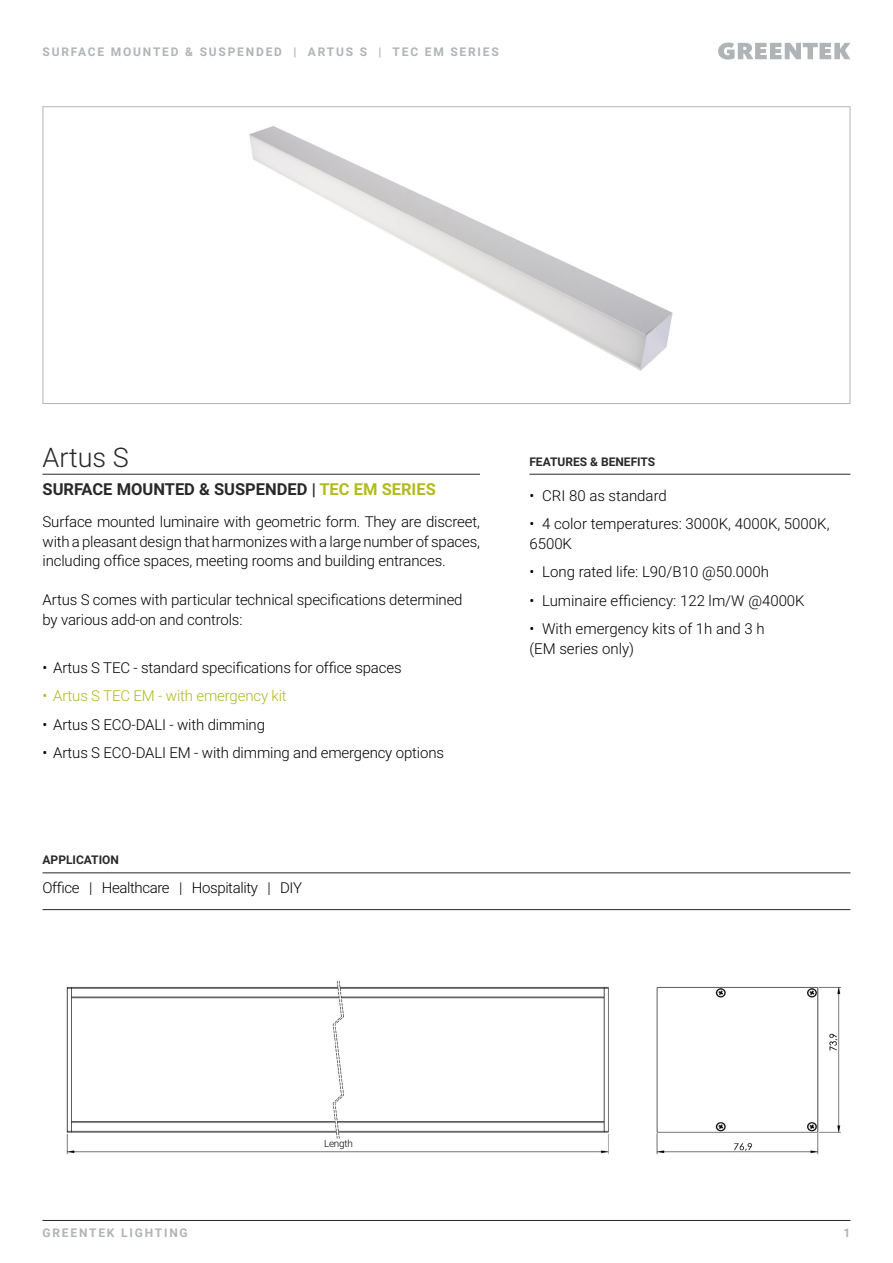
<style>
.page{position:relative;width:893px;height:1263px;background:#fff}
.page>*{position:absolute;margin:0;border:0;box-sizing:border-box;transform-origin:0 0}
.t1{font:300 27px "Roboto";color:#292829}
.t2{font:700 16.5px "Roboto";color:#292829}
.t3{font:300 15px/19.5px "Roboto";letter-spacing:-.01em;color:#000}
.t4{font:300 15px "Roboto";letter-spacing:-.01em;color:#b0b91d}
.t5{font:700 12px "Roboto";letter-spacing:.15em;color:#b1b4b6}
.t6{font:700 12px "Roboto";color:#292829}
.t7{font:300 9.9px "Roboto";letter-spacing:-.025em;color:#000}
.s1{color:#b2bb1e}
</style>
<div class="page">
<svg style="left:718px;top:43px;width:132px;height:17px"></svg>
<img style="left:249px;top:126px;width:424px;height:245px">
<hr style="left:43px;top:474px;width:437px;height:1px;background:#292829">
<hr style="left:43px;top:872px;width:807px;height:1px;background:#292829">
<hr style="left:529px;top:474px;width:321px;height:1px;background:#292829">
<hr style="left:43px;top:909px;width:807px;height:1px;background:#292829">
<img style="left:66px;top:980px;width:775px;height:175px">
<hr style="left:43px;top:1220px;width:807px;height:1px;background:#292829">
<p class="t5" style="left:43px;top:43px;width:458px">SURFACE MOUNTED &amp; SUSPENDED | ARTUS S | TEC EM SERIES</p>
<h1 class="t1" style="left:43px;top:438px;width:88px">Artus S</h1>
<p class="t2" style="left:43px;top:478px;width:395px">SURFACE MOUNTED &amp; SUSPENDED | <span class="s1">TEC EM SERIES</span></p>
<p class="t3" style="left:43px;top:511px;width:439px;text-align:justify">Surface mounted luminaire with geometric form. They are discreet, with a pleasant design that harmonizes with a large number of spaces, including office spaces, meeting rooms and building entrances.</p>
<p class="t3" style="left:43px;top:589px;width:422px">Artus S comes with particular technical specifications determined by various add-on and controls:</p>
<p class="t3" style="left:43px;top:657px;width:361px">• Artus S TEC - standard specifications for office spaces</p>
<p class="t4" style="left:43px;top:685px;width:246px">• Artus S TEC EM - with emergency kit</p>
<p class="t3" style="left:43px;top:714px;width:224px">• Artus S ECO-DALI - with dimming</p>
<p class="t3" style="left:43px;top:742px;width:403px">• Artus S ECO-DALI EM - with dimming and emergency options</p>
<p class="t6" style="left:43px;top:852px;width:78px">APPLICATION</p>
<p class="t3" style="left:43px;top:877px;width:261px">Office | Healthcare | Hospitality | DIY</p>
<p class="t6" style="left:529px;top:453px;width:127px">FEATURES &amp; BENEFITS</p>
<p class="t3" style="left:529px;top:485px;width:139px">• CRI 80 as standard</p>
<p class="t3" style="left:529px;top:514px;width:302px">• 4 color temperatures: 3000K, 4000K, 5000K,<br>6500K</p>
<p class="t3" style="left:529px;top:562px;width:241px">• Long rated life: L90/B10 @50.000h</p>
<p class="t3" style="left:529px;top:590px;width:277px">• Luminaire efficiency: 122 lm/W @4000K</p>
<p class="t3" style="left:529px;top:619px;width:237px">• With emergency kits of 1h and 3 h (EM series only)</p>
<p class="t7" style="left:324px;top:1137px;width:30px">Length</p>
<p class="t5" style="left:43px;top:1224px;width:147px">GREENTEK LIGHTING</p>
<p class="t5" style="left:844px;top:1224px;width:8px">1</p>
</div>
